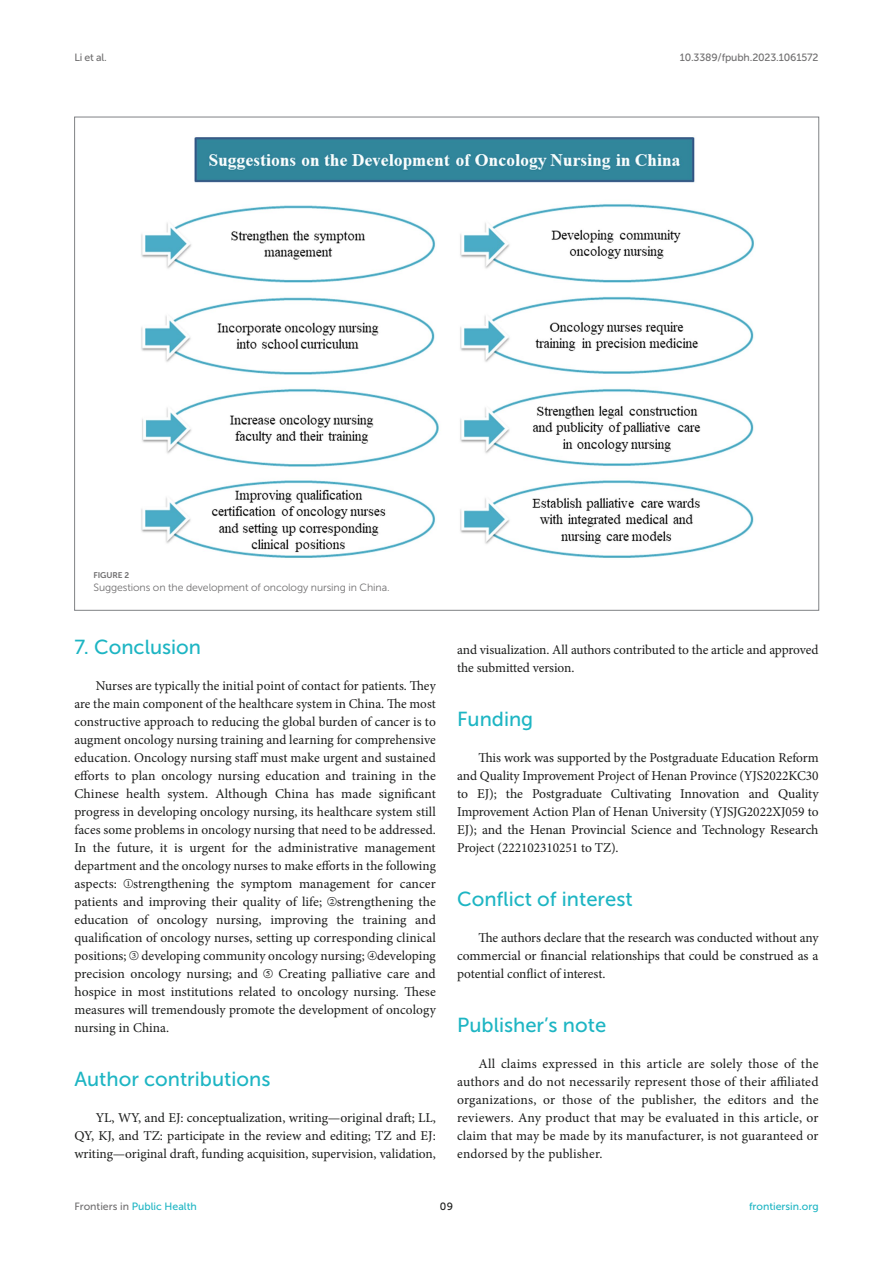
<style>
.page{position:relative;width:893px;height:1263px;background:#fff}
.page>*{position:absolute;margin:0;border:0;box-sizing:border-box;transform-origin:0 0}
.HEAD_1{font:20.25px "Museo Sans 500";color:#1db5c3}
.TEXT_FLUSH{font:13.5px/18px "Minion Pro";letter-spacing:-.005em;color:#1b1c1b;text-align:justify}
.FIG_LEG{font:10.5px "Museo Sans 300";letter-spacing:-.01em;color:#706f70}
.t1{font:10.5px "Museo Sans 500";color:#1db5c3}
.t2{font:10.5px "Museo Sans 500";letter-spacing:-.015em;color:#706f70}
.t3{font:10.5px "Museo Sans 500";color:#1b1c1b}
.FIG_HD{font:8.25px "Museo Sans 700";letter-spacing:-.01em;color:#706f70}
.s1{font-family:"STIX General"}
.s2{color:#706f70}
</style>
<div class="page">
<img style="left:141px;top:137px;width:613px;height:421px">
<p class="t2" style="left:74px;top:51px;width:34px">Li et al.</p>
<p class="t2" style="left:680px;top:51px;width:140px">10.3389/fpubh.2023.1061572</p>
<p class="FIG_HD" style="left:94px;top:570px;width:37px">FIGURE 2</p>
<p class="FIG_LEG" style="left:94px;top:582px;width:298px">Suggestions on the development of oncology nursing in China.</p>
<p class="HEAD_1" style="left:74px;top:636px;width:128px">7. Conclusion</p>
<p class="TEXT_FLUSH" style="left:74px;top:677px;width:363px;text-indent:21px">Nurses are typically the initial point of contact for patients. They are the main component of the healthcare system in China. The most constructive approach to reducing the global burden of cancer is to augment oncology nursing training and learning for comprehensive education. Oncology nursing staff must make urgent and sustained efforts to plan oncology nursing education and training in the Chinese health system. Although China has made significant progress in developing oncology nursing, its healthcare system still faces some problems in oncology nursing that need to be addressed.<br>In the future, it is urgent for the administrative management department and the oncology nurses to make efforts in the following aspects: <span class="s1">①</span>strengthening the symptom management for cancer patients and improving their quality of life; <span class="s1">②</span>strengthening the education of oncology nursing, improving the training and qualification of oncology nurses, setting up corresponding clinical positions; <span class="s1">③</span> developing community oncology nursing; <span class="s1">④</span>developing precision oncology nursing; and <span class="s1">⑤</span> Creating palliative care and hospice in most institutions related to oncology nursing. These measures will tremendously promote the development of oncology nursing in China.</p>
<p class="HEAD_1" style="left:74px;top:1068px;width:197px">Author contributions</p>
<p class="TEXT_FLUSH" style="left:74px;top:1109px;width:363px;text-indent:21px">YL, WY, and EJ: conceptualization, writing—original draft; LL, QY, KJ, and TZ: participate in the review and editing; TZ and EJ: writing—original draft, funding acquisition, supervision, validation,</p>
<p class="TEXT_FLUSH" style="left:457px;top:641px;width:363px">and visualization. All authors contributed to the article and approved the submitted version.</p>
<p class="HEAD_1" style="left:457px;top:708px;width:78px">Funding</p>
<p class="TEXT_FLUSH" style="left:457px;top:749px;width:363px;text-indent:21px">This work was supported by the Postgraduate Education Reform and Quality Improvement Project of Henan Province (YJS2022KC30 to EJ); the Postgraduate Cultivating Innovation and Quality Improvement Action Plan of Henan University (YJSJG2022XJ059 to EJ); and the Henan Provincial Science and Technology Research Project (222102310251 to TZ).</p>
<p class="HEAD_1" style="left:457px;top:888px;width:177px">Conflict of interest</p>
<p class="TEXT_FLUSH" style="left:457px;top:929px;width:363px;text-indent:21px">The authors declare that the research was conducted without any commercial or financial relationships that could be construed as a potential conflict of interest.</p>
<p class="HEAD_1" style="left:457px;top:1014px;width:151px">Publisher’s note</p>
<p class="TEXT_FLUSH" style="left:457px;top:1055px;width:363px;text-indent:21px">All claims expressed in this article are solely those of the authors and do not necessarily represent those of their affiliated organizations, or those of the publisher, the editors and the reviewers. Any product that may be evaluated in this article, or claim that may be made by its manufacturer, is not guaranteed or endorsed by the publisher.</p>
<p class="t1" style="left:74px;top:1200px;width:124px"><span class="s2">Frontiers in</span> Public Health</p>
<p class="t3" style="left:440px;top:1200px;width:15px">09</p>
<p class="t1" style="left:749px;top:1200px;width:71px">frontiersin.org</p>
</div>
